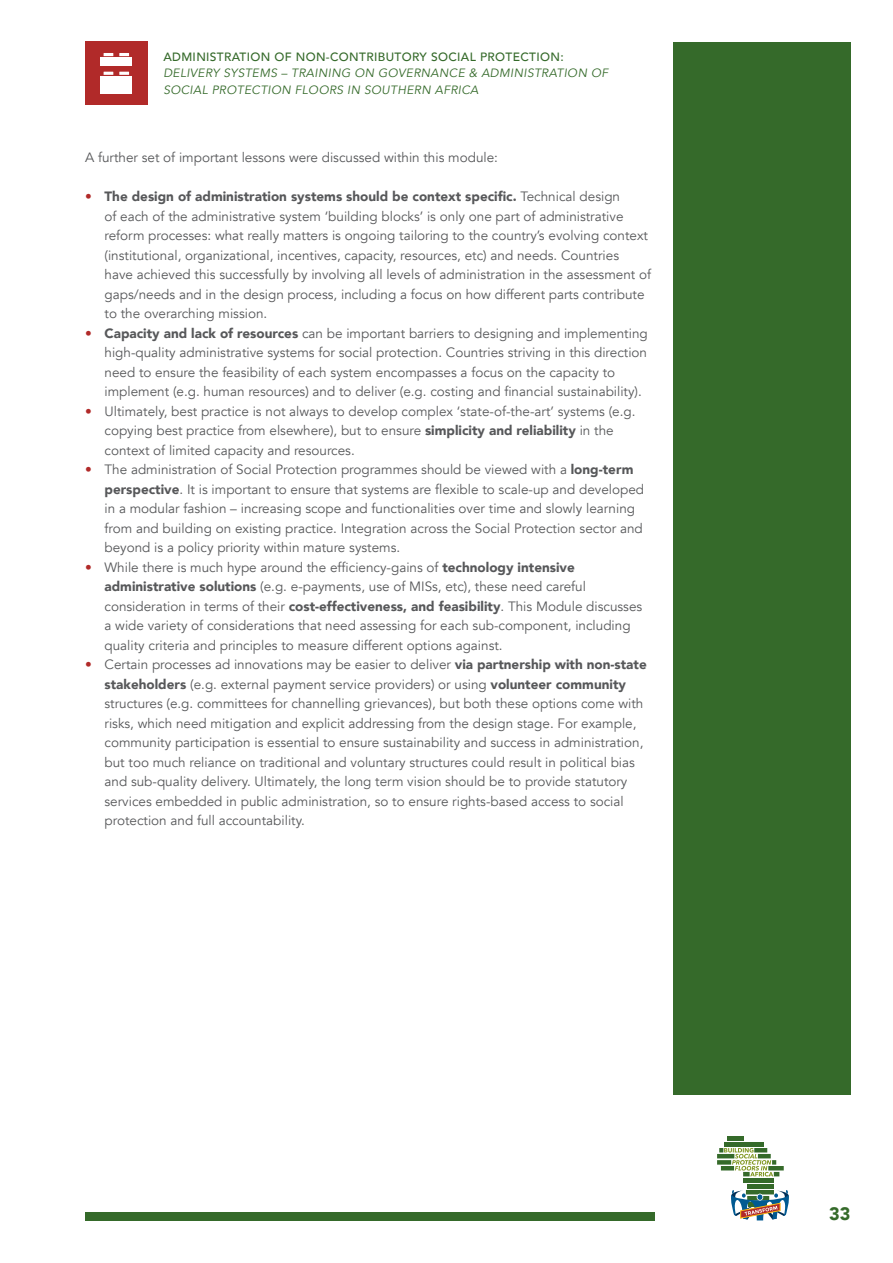
<style>
.page{position:relative;width:893px;height:1263px;background:#fff}
.page>*{position:absolute;margin:0;border:0;box-sizing:border-box;transform-origin:0 0}
.t1{font:900 18px "Avenir";color:#356a2a}
.bullets_2_collumn{font:13.5px/19.5px "Avenir";color:#57585a}
.BODY_NO_TAB{font:13.5px "Avenir";color:#57585a}
.DISCLAIMER_WHITE{font:italic 12px "Avenir";letter-spacing:.03em;color:#356a2a}
.DISCLAIMER_WHITE-2{font:500 12px "Avenir";letter-spacing:.03em;color:#356a2a}
.s1{color:#b12a29}
.s2{font-weight:900}
</style>
<div class="page">
<div style="left:673px;top:43px;width:177px;height:1052px;background:#356a2a"></div>
<div style="left:85px;top:41px;width:63px;height:64px;background:#b12a29"></div>
<div style="left:101px;top:76px;width:31px;height:8px;background:#fff"></div>
<svg style="left:119px;top:53px;width:10px;height:3px"></svg>
<div style="left:101px;top:85px;width:31px;height:9px;background:#fff"></div>
<svg style="left:104px;top:72px;width:9px;height:3px"></svg>
<svg style="left:104px;top:53px;width:9px;height:3px"></svg>
<div style="left:101px;top:57px;width:31px;height:9px;background:#fff"></div>
<svg style="left:119px;top:72px;width:10px;height:3px"></svg>
<hr style="left:747px;top:1184px;width:26px;height:4px;background:#356a2a">
<hr style="left:743px;top:1178px;width:30px;height:4px;background:#356a2a">
<svg style="left:779px;top:1166px;width:5px;height:4px"></svg>
<hr style="left:717px;top:1154px;width:17px;height:4px;background:#3e7033">
<hr style="left:724px;top:1142px;width:39px;height:4px;background:#356a2a">
<hr style="left:728px;top:1136px;width:16px;height:4px;background:#356a2a">
<svg style="left:719px;top:1148px;width:60px;height:28px"></svg>
<svg style="left:731px;top:1190px;width:58px;height:30px"></svg>
<div style="left:85px;top:1212px;width:570px;height:8px;background:#356a2a"></div>
<p class="DISCLAIMER_WHITE-2" style="left:163px;top:46px;width:402px">ADMINISTRATION OF NON-CONTRIBUTORY SOCIAL PROTECTION:</p>
<p class="DISCLAIMER_WHITE" style="left:163px;top:66px;width:446px">DELIVERY SYSTEMS – TRAINING ON GOVERNANCE &amp; ADMINISTRATION OF</p>
<p class="DISCLAIMER_WHITE" style="left:163px;top:82px;width:317px">SOCIAL PROTECTION FLOORS IN SOUTHERN AFRICA</p>
<p class="BODY_NO_TAB" style="left:85px;top:150px;width:414px">A further set of important lessons were discussed within this module:</p>
<p class="bullets_2_collumn" style="left:105px;top:187px;width:548px;text-indent:-20px"><span class="s1">•</span> <span class="s2">The design of administration systems should be context specific.</span> Technical design<br>of each of the administrative system ‘building blocks’ is only one part of administrative reform processes: what really matters is ongoing tailoring to the country’s evolving context (institutional, organizational, incentives, capacity, resources, etc) and needs. Countries<br>have achieved this successfully by involving all levels of administration in the assessment of gaps/needs and in the design process, including a focus on how different parts contribute to the overarching mission.</p>
<p class="bullets_2_collumn" style="left:105px;top:324px;width:545px;text-indent:-20px"><span class="s1">•</span> <span class="s2">Capacity and lack of resources</span> can be important barriers to designing and implementing high-quality administrative systems for social protection. Countries striving in this direction need to ensure the feasibility of each system encompasses a focus on the capacity to implement (e.g. human resources) and to deliver (e.g. costing and financial sustainability).</p>
<p class="bullets_2_collumn" style="left:105px;top:402px;width:532px;text-indent:-20px"><span class="s1">•</span> Ultimately, best practice is not always to develop complex ‘state-of-the-art’ systems (e.g. copying best practice from elsewhere), but to ensure <span class="s2">simplicity and reliability</span> in the context of limited capacity and resources.</p>
<p class="bullets_2_collumn" style="left:105px;top:460px;width:541px;text-indent:-20px"><span class="s1">•</span> The administration of Social Protection programmes should be viewed with a <span class="s2">long-term perspective</span>. It is important to ensure that systems are flexible to scale-up and developed in a modular fashion – increasing scope and functionalities over time and slowly learning from and building on existing practice. Integration across the Social Protection sector and beyond is a policy priority within mature systems.</p>
<p class="bullets_2_collumn" style="left:105px;top:558px;width:539px;text-indent:-20px"><span class="s1">•</span> While there is much hype around the efficiency-gains of <span class="s2">technology intensive administrative solutions</span> (e.g. e-payments, use of MISs, etc), these need careful consideration in terms of their <span class="s2">cost-effectiveness, and feasibility</span>. This Module discusses a wide variety of considerations that need assessing for each sub-component, including quality criteria and principles to measure different options against.</p>
<p class="bullets_2_collumn" style="left:105px;top:655px;width:544px;text-indent:-20px"><span class="s1">•</span> Certain processes ad innovations may be easier to deliver <span class="s2">via partnership with non-state stakeholders</span> (e.g. external payment service providers) or using <span class="s2">volunteer community </span>structures (e.g. committees for channelling grievances), but both these options come with risks, which need mitigation and explicit addressing from the design stage. For example, community participation is essential to ensure sustainability and success in administration, but too much reliance on traditional and voluntary structures could result in political bias and sub-quality delivery. Ultimately, the long term vision should be to provide statutory services embedded in public administration, so to ensure rights-based access to social protection and full accountability.</p>
<h1 class="t1" style="left:829px;top:1198px;width:23px">33</h1>
</div>
